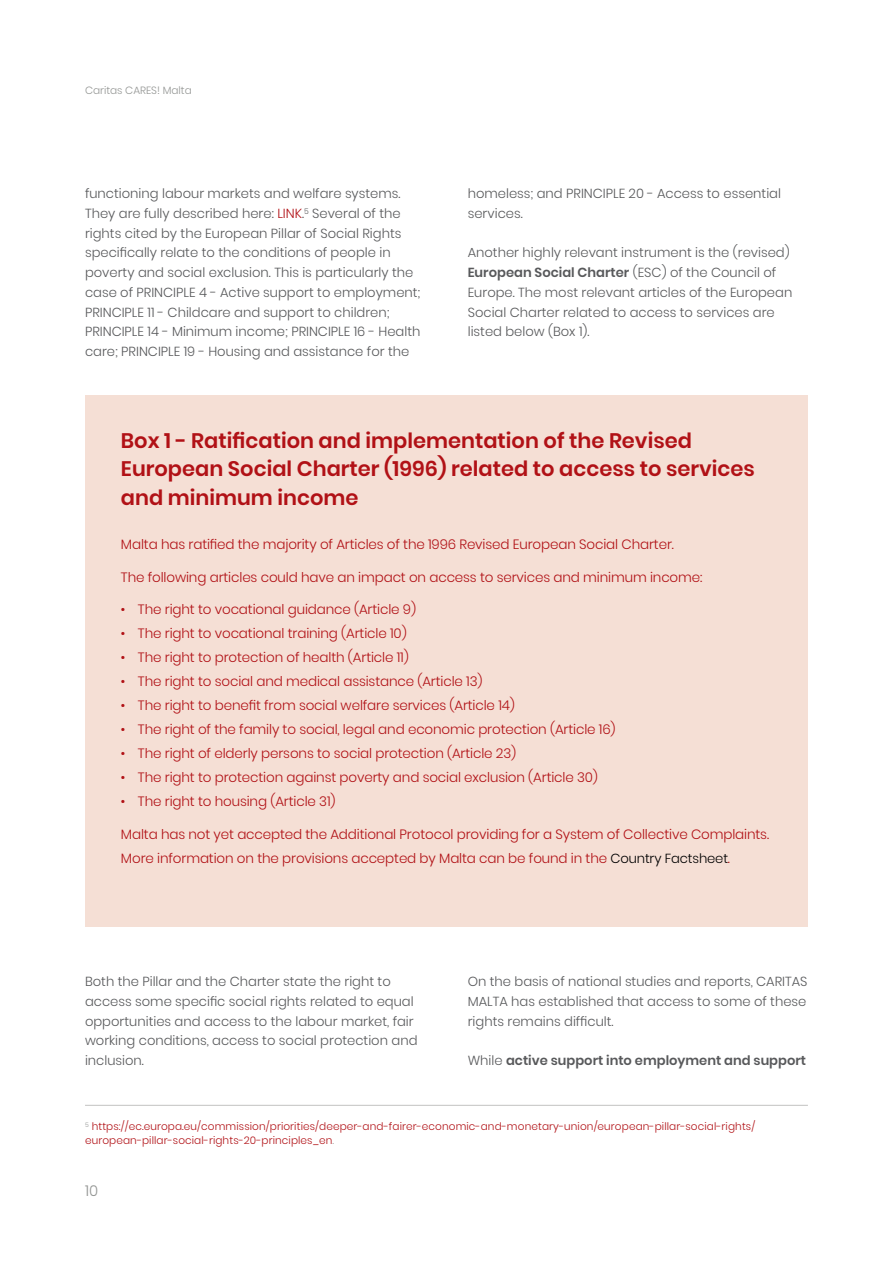
<style>
.page{position:relative;width:893px;height:1263px;background:#fff}
.page>*{position:absolute;margin:0;border:0;box-sizing:border-box;transform-origin:0 0}
.t1{font:600 21px/28.5px "Poppins";color:#b11116}
.t2{font:300 15px "Poppins";color:#949694}
.t3{font:300 13.5px/24px "Poppins";letter-spacing:-.01em;color:#b11116}
.t4{font:300 13.2px/19.6px "Poppins";color:#58595b}
.t5{font:600 13.2px "Poppins";color:#58595b}
.t6{font:300 10.5px/14.2px "Poppins";letter-spacing:.01em;color:#b11116}
.t7{font:300 10.5px "Poppins";color:#949694}
.s1{color:#b11116}
.s2{font-weight:600}
.s3{font-size:13.2px;color:#000}
.s4{font-weight:300}
.s5{color:#a5a7a5}
</style>
<div class="page">
<div style="left:85px;top:395px;width:723px;height:532px;background:#f5dfd5"></div>
<hr style="left:85px;top:1105px;width:723px;height:1px;background:#c2c2c1">
<p class="t7" style="left:85px;top:85px;width:108px">Caritas CARES! Malta</p>
<p class="t4" style="left:85px;top:184px;width:337px">functioning labour markets and welfare systems.<br>They are fully described here: <span class="s1">LINK</span>.<sup>5</sup> Several of the rights cited by the European Pillar of Social Rights specifically relate to the conditions of people in poverty and social exclusion. This is particularly the case of PRINCIPLE 4 - Active support to employment; PRINCIPLE 11 - Childcare and support to children; PRINCIPLE 14 - Minimum income; PRINCIPLE 16 - Health care; PRINCIPLE 19 - Housing and assistance for the</p>
<p class="t4" style="left:468px;top:184px;width:315px">homeless; and PRINCIPLE 20 - Access to essential services.</p>
<p class="t4" style="left:468px;top:243px;width:326px">Another highly relevant instrument is the (revised)<br><span class="s2">European Social Charter</span> (ESC) of the Council of Europe. The most relevant articles of the European Social Charter related to access to services are listed below (Box 1).</p>
<h1 class="t1" style="left:121px;top:426px;width:635px">Box 1 - Ratification and implementation of the Revised<br>European Social Charter (1996) related to access to services and minimum income</h1>
<p class="t3" style="left:121px;top:533px;width:554px">Malta has ratified the majority of Articles of the 1996 Revised European Social Charter.</p>
<p class="t3" style="left:121px;top:565px;width:583px">The following articles could have an impact on access to services and minimum income:</p>
<p class="t3" style="left:121px;top:598px;width:297px">• The right to vocational guidance (Article 9)</p>
<p class="t3" style="left:121px;top:622px;width:287px">• The right to vocational training (Article 10)</p>
<p class="t3" style="left:121px;top:646px;width:289px">• The right to protection of health (Article 11)</p>
<p class="t3" style="left:121px;top:670px;width:363px">• The right to social and medical assistance (Article 13)</p>
<p class="t3" style="left:121px;top:694px;width:395px">• The right to benefit from social welfare services (Article 14)</p>
<p class="t3" style="left:121px;top:718px;width:496px">• The right of the family to social, legal and economic protection (Article 16)</p>
<p class="t3" style="left:121px;top:742px;width:397px">• The right of elderly persons to social protection (Article 23)</p>
<p class="t3" style="left:121px;top:766px;width:479px">• The right to protection against poverty and social exclusion (Article 30)</p>
<p class="t3" style="left:121px;top:790px;width:216px">• The right to housing (Article 31)</p>
<p class="t3" style="left:121px;top:822px;width:650px">Malta has not yet accepted the Additional Protocol providing for a System of Collective Complaints.<br>More information on the provisions accepted by Malta can be found in the <span class="s3">Country Factsheet</span>.</p>
<p class="t4" style="left:85px;top:972px;width:334px">Both the Pillar and the Charter state the right to access some specific social rights related to equal opportunities and access to the labour market, fair working conditions, access to social protection and inclusion.</p>
<p class="t4" style="left:468px;top:972px;width:341px;text-align:justify">On the basis of national studies and reports, CARITAS MALTA has established that access to some of these rights remains difficult.</p>
<p class="t5" style="left:468px;top:1053px;width:340px"><span class="s4">While</span> active support into employment and support</p>
<p class="t6" style="left:85px;top:1119px;width:672px"><sup>5</sup> https://ec.europa.eu/commission/priorities/deeper-and-fairer-economic-and-monetary-union/european-pillar-social-rights/ european-pillar-social-rights-20-principles_en<span class="s5">.</span></p>
<p class="t2" style="left:85px;top:1182px;width:15px">10</p>
</div>
